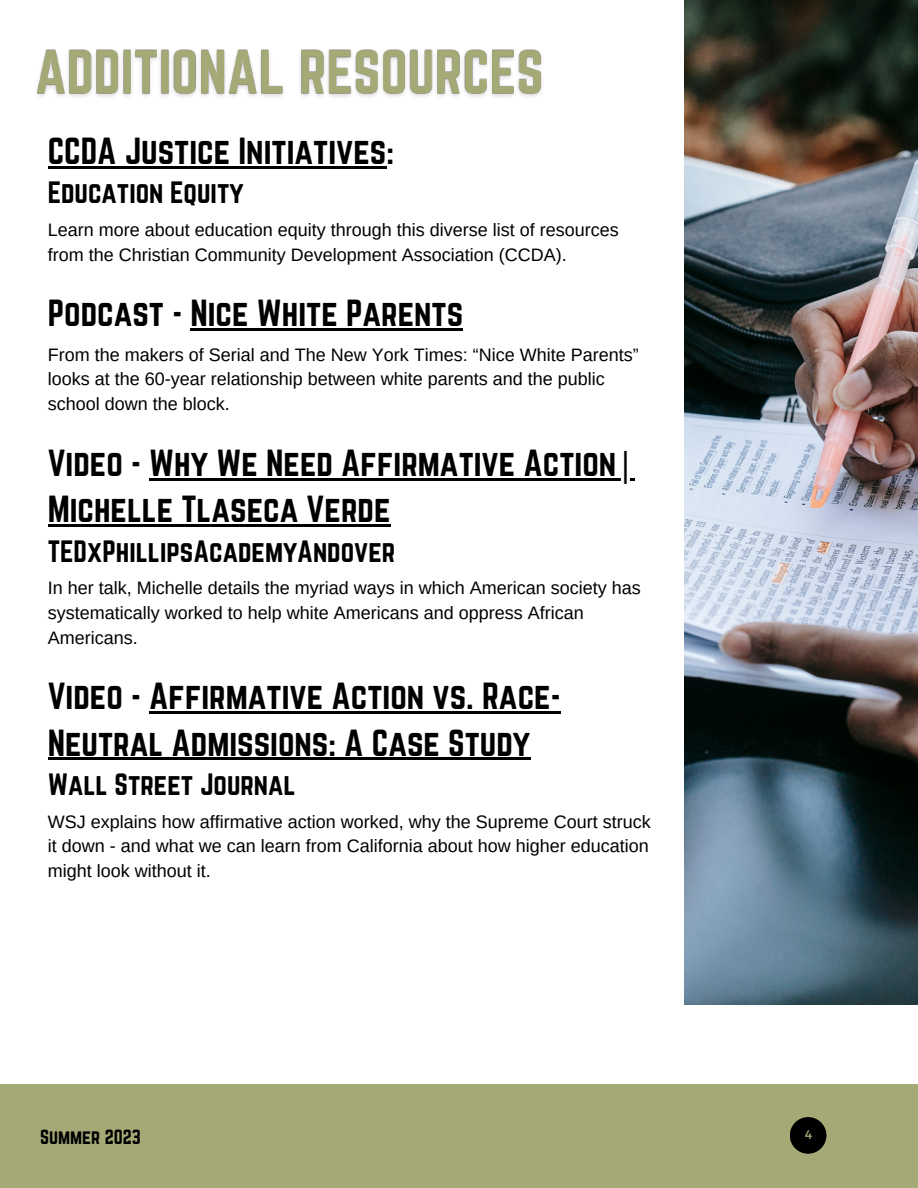
<style>
.page{position:relative;width:918px;height:1188px;background:#fff}
.page>*{position:absolute;margin:0;border:0;box-sizing:border-box;transform-origin:0 0}
.t1{font:33px/46.2px "Norwester";color:#000}
.t2{font:27px "Norwester";color:#000}
.t3{font:18px/24.8px "Arimo";color:#000}
.t4{font:18px "Norwester";color:#000}
.t5{font:12.45px "Montserrat";color:#a5a976}
.s1{font-family:"Noto Sans"}
</style>
<div class="page">
<div style="left:0;top:1085px;width:918px;height:103px;background:#a5a976"></div>
<svg style="left:790px;top:1117px;width:36px;height:37px"></svg>
<img style="left:685px;top:0;width:233px;height:1005px">
<img style="left:37px;top:49px;width:505px;height:48px">
<hr style="left:48px;top:166px;width:338px;height:2px;background:#000">
<hr style="left:190px;top:329px;width:273px;height:2px;background:#000">
<hr style="left:149px;top:712px;width:411px;height:2px;background:#000">
<hr style="left:48px;top:758px;width:482px;height:2px;background:#000">
<hr style="left:149px;top:478px;width:486px;height:3px;background:#000">
<hr style="left:48px;top:524px;width:343px;height:3px;background:#000">
<h1 class="t1" style="left:48px;top:129px;width:348px">CCDA Justice Initiatives:</h1>
<h2 class="t2" style="left:48px;top:179px;width:197px">Education Equity</h2>
<p class="t3" style="left:48px;top:217px;width:573px">Learn more about education equity through this diverse list of resources from the Christian Community Development Association (CCDA).</p>
<h1 class="t1" style="left:48px;top:291px;width:417px">Podcast - Nice White Parents</h1>
<p class="t3" style="left:48px;top:342px;width:593px">From the makers of Serial and The New York Times: “Nice White Parents” looks at the 60-year relationship between white parents and the public school down the block.</p>
<h1 class="t1" style="left:48px;top:441px;width:588px">Video - Why We Need Affirmative Action<span class="s1">|<br></span>Michelle Tlaseca Verde</h1>
<h2 class="t2" style="left:48px;top:538px;width:349px">TEDxPhillipsAcademyAndover</h2>
<p class="t3" style="left:48px;top:576px;width:595px">In her talk, Michelle details the myriad ways in which American society has systematically worked to help white Americans and oppress African<br>Americans.</p>
<h1 class="t1" style="left:48px;top:674px;width:514px">Video - Affirmative Action vs. Race-<br>Neutral Admissions: A Case Study</h1>
<h2 class="t2" style="left:48px;top:771px;width:249px">Wall Street Journal</h2>
<p class="t3" style="left:48px;top:809px;width:605px;text-align:justify">WSJ explains how affirmative action worked, why the Supreme Court struck it down - and what we can learn from California about how higher education might look without it.</p>
<p class="t4" style="left:40px;top:1128px;width:102px">Summer 2023</p>
<p class="t5" style="left:805px;top:1127px;width:9px">4</p>
</div>
